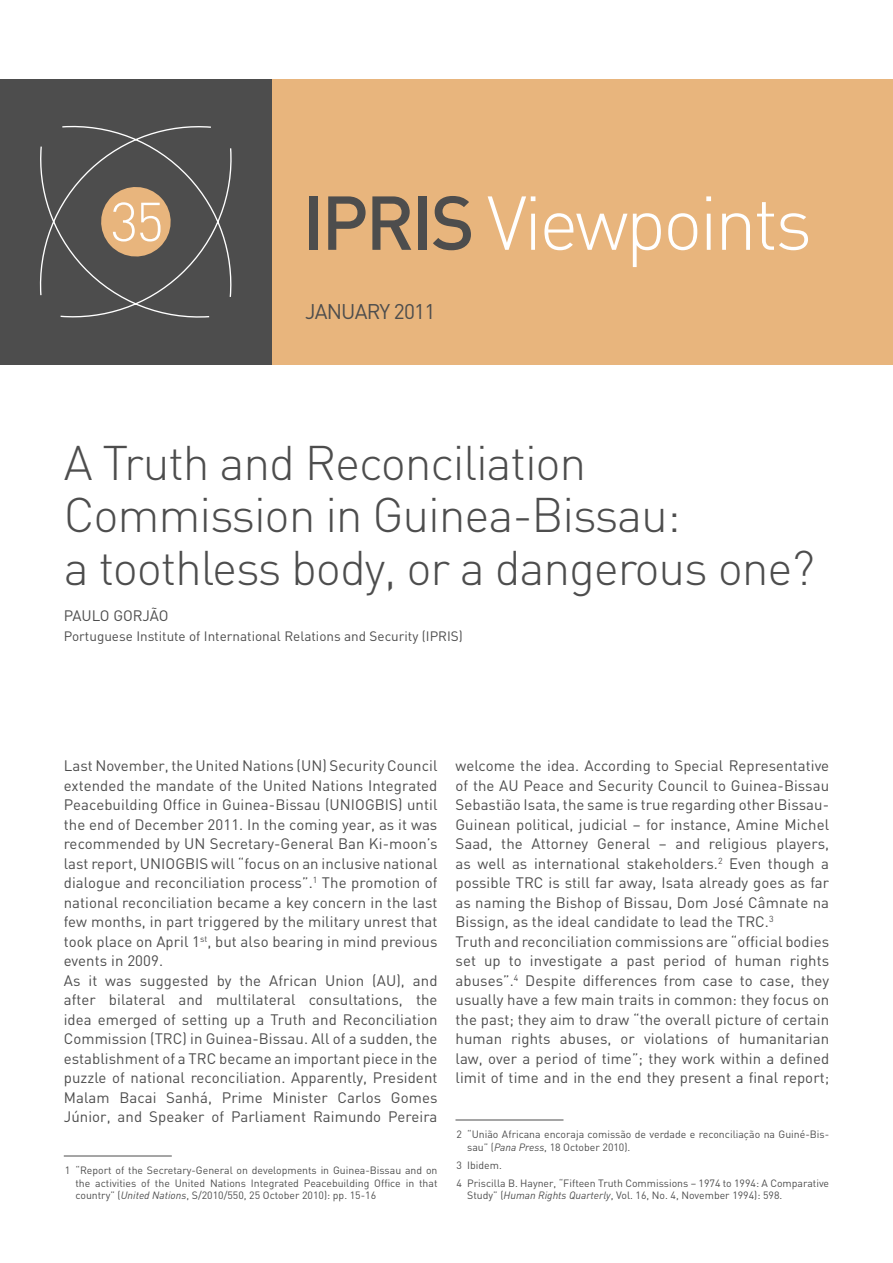
<style>
.page{position:relative;width:893px;height:1263px;background:#fff}
.page>*{position:absolute;margin:0;border:0;box-sizing:border-box;transform-origin:0 0}
.t1{font:300 75px "DIN";letter-spacing:-.04em;color:#fff}
.t2{font:300 54px "DIN";color:#fff}
.t3{font:300 48px/52.5px "DIN";letter-spacing:-.025em;color:#4d4d4d}
.t4{font:21px "DIN";letter-spacing:-.04em;color:#4d4d4d}
.t5{font:15px/19.5px "DIN";letter-spacing:.005em;color:#4d4d4d}
.t6{font:13.5px "DIN";color:#4d4d4d}
.t7{font:10.5px/12.6px "DIN";color:#4d4d4d}
.s1{font-weight:500;color:#4d4d4d}
.s2{font-style:italic}
</style>
<div class="page">
<div style="left:269px;top:79px;width:624px;height:286px;background:#e8b57d"></div>
<div style="left:0;top:79px;width:272px;height:286px;background:#4d4d4d"></div>
<svg style="left:39px;top:125px;width:193px;height:193px"></svg>
<hr style="left:64px;top:1156px;width:108px;height:1px;background:#4d4d4d">
<hr style="left:455px;top:1120px;width:108px;height:1px;background:#4d4d4d">
<h2 class="t2" style="left:111px;top:188px;width:55px">35</h2>
<h1 class="t1" style="left:302px;top:177px;width:511px"><span class="s1">IPRIS</span> Viewpoints</h1>
<h3 class="t4" style="left:305px;top:298px;width:132px">JANUARY 2011</h3>
<h3 class="t3" style="left:64px;top:436px;width:753px">A Truth and Reconciliation<br>Commission in Guinea-Bissau:<br>a toothless body, or a dangerous one?</h3>
<p class="t5" style="left:64px;top:605px;width:19px">Paulo</p>
<p class="t5" style="left:113px;top:605px;width:54px">Gorjão</p>
<p class="t6" style="left:64px;top:628px;width:400px">Portuguese Institute of International Relations and Security (IPRIS)</p>
<p class="t5" style="left:64px;top:756px;width:375px">Last November, the United Nations (UN) Security Council extended the mandate of the United Nations Integrated Peacebuilding Office in Guinea-Bissau (UNIOGBIS) until the end of December 2011. In the coming year, as it was recommended by UN Secretary-General Ban Ki-moon’s last report, UNIOGBIS will “focus on an inclusive national dialogue and reconciliation process”.<sup>1</sup> The promotion of national reconciliation became a key concern in the last few months, in part triggered by the military unrest that took place on April 1<sup>st</sup>, but also bearing in mind previous events in 2009.<br>As it was suggested by the African Union (AU), and after bilateral and multilateral consultations, the idea emerged of setting up a Truth and Reconciliation Commission (TRC) in Guinea-Bissau. All of a sudden, the establishment of a TRC became an important piece in the puzzle of national reconciliation. Apparently, President Malam Bacai Sanhá, Prime Minister Carlos Gomes Júnior, and Speaker of Parliament Raimundo Pereira</p>
<p class="t7" style="left:75px;top:1164px;width:364px;text-align:justify;text-indent:-11px">1 “Report of the Secretary-General on developments in Guinea-Bissau and on the activities of the United Nations Integrated Peacebuilding Office in that country” (<span class="s2">United Nations</span>, S/2010/550, 25 October 2010): pp. 15-16</p>
<p class="t5" style="left:455px;top:756px;width:375px">welcome the idea. According to Special Representative of the AU Peace and Security Council to Guinea-Bissau Sebastião Isata, the same is true regarding other Bissau-Guinean political, judicial – for instance, Amine Michel Saad, the Attorney General – and religious players, as well as international stakeholders.<sup>2</sup> Even though a possible TRC is still far away, Isata already goes as far as naming the Bishop of Bissau, Dom José Câmnate na Bissign, as the ideal candidate to lead the TRC.<sup>3<br></sup>Truth and reconciliation commissions are “official bodies set up to investigate a past period of human rights abuses”.<sup>4</sup> Despite differences from case to case, they usually have a few main traits in common: they focus on the past; they aim to draw “the overall picture of certain human rights abuses, or violations of humanitarian law, over a period of time”; they work within a defined limit of time and in the end they present a final report;</p>
<p class="t7" style="left:467px;top:1128px;width:363px;text-indent:-11px">2 “União Africana encoraja comissão de verdade e reconciliação na Guiné-Bis&shy;sau” (<span class="s2">Pana Press</span>, 18 October 2010).</p>
<p class="t7" style="left:456px;top:1155px;width:374px;line-height:18px">3 Ibidem.<br>4 Priscilla B. Hayner, “Fifteen Truth Commissions – 1974 to 1994: A Comparative</p>
<p class="t7" style="left:467px;top:1189px;width:317px">Study” (<span class="s2">Human Rights Quarterly</span>, Vol. 16, No. 4, November 1994): 598.</p>
</div>
